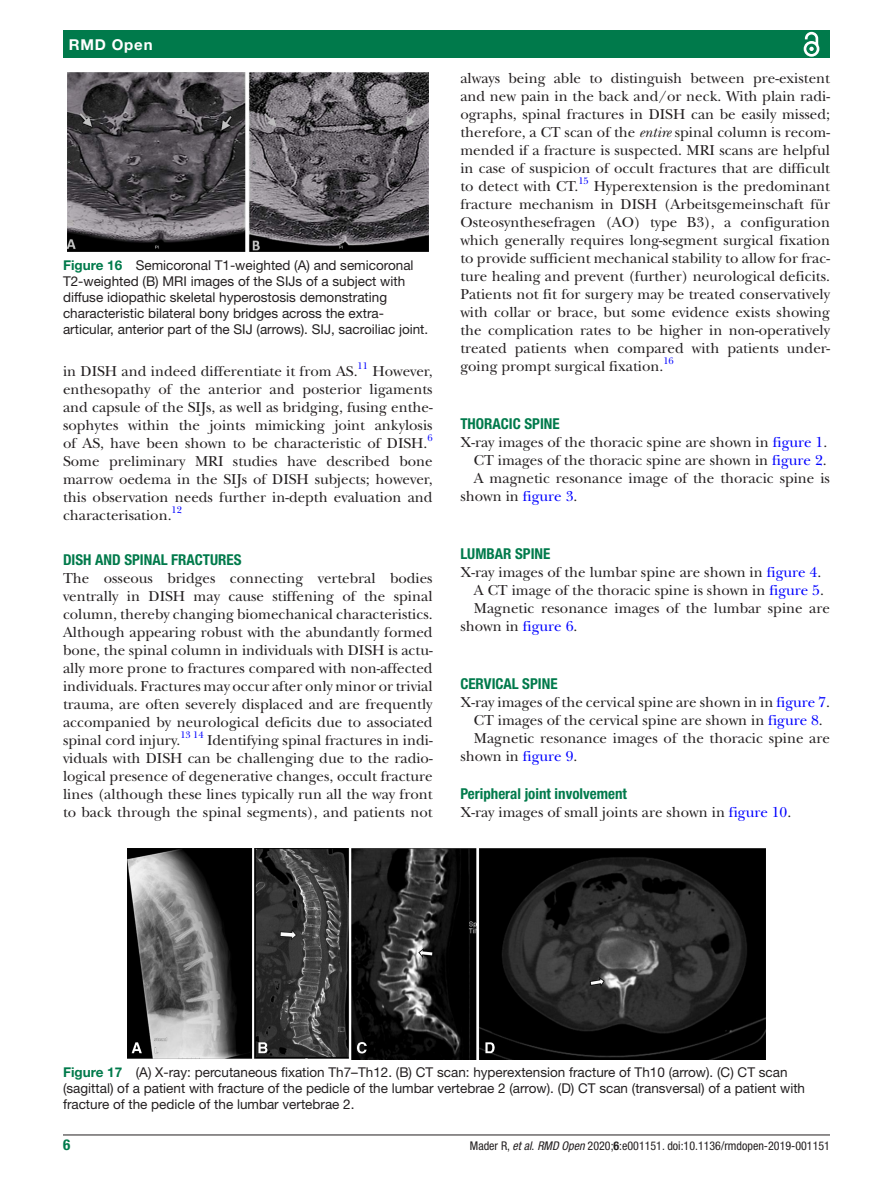
<style>
.page{position:relative;width:893px;height:1191px;background:#fff}
.page>*{position:absolute;margin:0;border:0;box-sizing:border-box;transform-origin:0 0}
.t1{font:15px/18px "New Baskerville";color:#231f20;text-align:justify}
.t2{font:700 condensed 15px "Helvetica Neue LT Std";color:#007a4b}
.t3{font:700 15px "Helvetica Neue LT Std";letter-spacing:.055em;color:#fff}
.t4{font:13.5px/16.2px "Helvetica Neue LT Std";color:#231f20}
.t5{font:condensed 12px "Helvetica Neue LT Std";color:#231f20}
.t6{font:9.9px "New Baskerville";color:#00f}
.s1{font-weight:700;color:#007a4b}
.s2{font-style:italic}
.s3{color:#00f}
.s4{font-weight:700}
</style>
<div class="page">
<hr style="left:63px;top:1134px;width:767px;height:1px;background:#231f20">
<div style="left:63px;top:31px;width:767px;height:27px;background:#007a4b"></div>
<svg style="left:803px;top:31px;width:17px;height:26px"></svg>
<img style="left:128px;top:848px;width:637px;height:211px">
<img style="left:67px;top:73px;width:361px;height:179px">
<p class="t3" style="left:69px;top:35px;width:85px">RMD Open</p>
<p class="t4" style="left:63px;top:256px;width:367px"><span class="s1">Figure 16</span> Semicoronal T1-weighted (A) and semicoronal T2-weighted (B) MRI images of the SIJs of a subject with diffuse idiopathic skeletal hyperostosis demonstrating characteristic bilateral bony bridges across the extra&shy;articular, anterior part of the SIJ (arrows). SIJ, sacroiliac joint.</p>
<p class="t1" style="left:63px;top:362px;width:296px">in DISH and indeed differentiate it from AS.</p>
<p class="t6" style="left:358px;top:360px;width:12px">11</p>
<p class="t1" style="left:63px;top:362px;width:371px;text-indent:309px">However, enthesopathy of the anterior and posterior ligaments and capsule of the SIJs, as well as bridging, fusing enthe&shy;sophytes within the joints mimicking joint ankylosis of AS, have been shown to be characteristic of DISH.</p>
<p class="t6" style="left:427px;top:432px;width:7px">6</p>
<p class="t1" style="left:63px;top:452px;width:371px">Some preliminary MRI studies have described bone marrow oedema in the SIJs of DISH subjects; however, this observation needs further in-depth evaluation and characterisation.</p>
<p class="t6" style="left:172px;top:504px;width:12px">12</p>
<p class="t2" style="left:63px;top:550px;width:180px">DISH AND SPINAL FRACTURES</p>
<p class="t1" style="left:63px;top:569px;width:371px">The osseous bridges connecting vertebral bodies ventrally in DISH may cause stiffening of the spinal column, thereby changing biomechanical characteristics.<br>Although appearing robust with the abundantly formed bone, the spinal column in individuals with DISH is actu&shy;ally more prone to fractures compared with non-affected individuals. Fractures may occur after only minor or trivial trauma, are often severely displaced and are frequently accompanied by neurological deficits due to associated spinal cord injury.</p>
<p class="t6" style="left:180px;top:729px;width:25px">13 14</p>
<p class="t1" style="left:63px;top:731px;width:371px;text-indent:144px">Identifying spinal fractures in indi&shy;viduals with DISH can be challenging due to the radio&shy;logical presence of degenerative changes, occult fracture lines (although these lines typically run all the way front to back through the spinal segments), and patients not</p>
<p class="t1" style="left:460px;top:69px;width:371px">always being able to distinguish between pre-existent and new pain in the back and/or neck. With plain radi&shy;ographs, spinal fractures in DISH can be easily missed; therefore, a CT scan of the <span class="s2">entire</span> spinal column is recom&shy;mended if a fracture is suspected. MRI scans are helpful in case of suspicion of occult fractures that are difficult to detect with CT.</p>
<p class="t6" style="left:578px;top:175px;width:12px">15</p>
<p class="t1" style="left:460px;top:177px;width:371px;text-indent:133px">Hyperextension is the predominant fracture mechanism in DISH (Arbeitsgemeinschaft für Osteosynthesefragen (AO) type B3), a configuration which generally requires long-segment surgical fixation to provide sufficient mechanical stability to allow for frac&shy;ture healing and prevent (further) neurological deficits.<br>Patients not fit for surgery may be treated conservatively with collar or brace, but some evidence exists showing the complication rates to be higher in non-operatively treated patients when compared with patients under&shy;going prompt surgical fixation.</p>
<p class="t6" style="left:663px;top:355px;width:12px">16</p>
<p class="t2" style="left:460px;top:414px;width:101px">THORACIC SPINE</p>
<p class="t1" style="left:460px;top:433px;width:368px">X-ray images of the thoracic spine are shown in <span class="s3">figure 1</span>.</p>
<p class="t1" style="left:474px;top:451px;width:354px">CT images of the thoracic spine are shown in <span class="s3">figure 2</span>.</p>
<p class="t1" style="left:474px;top:469px;width:358px">A magnetic resonance image of the thoracic spine is</p>
<p class="t1" style="left:460px;top:487px;width:118px">shown in <span class="s3">figure 3</span>.</p>
<p class="t2" style="left:460px;top:544px;width:91px">LUMBAR SPINE</p>
<p class="t1" style="left:460px;top:563px;width:362px">X-ray images of the lumbar spine are shown in <span class="s3">figure 4</span>.</p>
<p class="t1" style="left:474px;top:581px;width:352px">A CT image of the thoracic spine is shown in <span class="s3">figure 5</span>.</p>
<p class="t1" style="left:474px;top:599px;width:358px">Magnetic resonance images of the lumbar spine are</p>
<p class="t1" style="left:460px;top:617px;width:118px">shown in <span class="s3">figure 6</span>.</p>
<p class="t2" style="left:460px;top:674px;width:99px">CERVICAL SPINE</p>
<p class="t1" style="left:460px;top:693px;width:371px">X-ray images of the cervical spine are shown in in <span class="s3">figure 7</span>.</p>
<p class="t1" style="left:474px;top:711px;width:350px">CT images of the cervical spine are shown in <span class="s3">figure 8</span>.</p>
<p class="t1" style="left:474px;top:729px;width:358px">Magnetic resonance images of the thoracic spine are</p>
<p class="t1" style="left:460px;top:747px;width:118px">shown in <span class="s3">figure 9</span>.</p>
<p class="t2" style="left:460px;top:784px;width:168px">PERIPHERAL JOINT INVOLVEMENT</p>
<p class="t1" style="left:460px;top:803px;width:332px">X-ray images of small joints are shown in <span class="s3">figure 10</span>.</p>
<p class="t4" style="left:63px;top:1063px;width:744px"><span class="s1">Figure 17</span> (A) X-ray: percutaneous fixation Th7–Th12. (B) CT scan: hyperextension fracture of Th10 (arrow). (C) CT scan (sagittal) of a patient with fracture of the pedicle of the lumbar vertebrae 2 (arrow). (D) CT scan (transversal) of a patient with fracture of the pedicle of the lumbar vertebrae 2.</p>
<p class="t2" style="left:63px;top:1135px;width:9px">6</p>
<p class="t5" style="left:470px;top:1138px;width:362px">Mader R, <span class="s2">et al</span>. <span class="s2">RMD Open</span> 2020;<span class="s4">6</span>:e001151. doi:10.1136/rmdopen-2019-001151</p>
</div>
